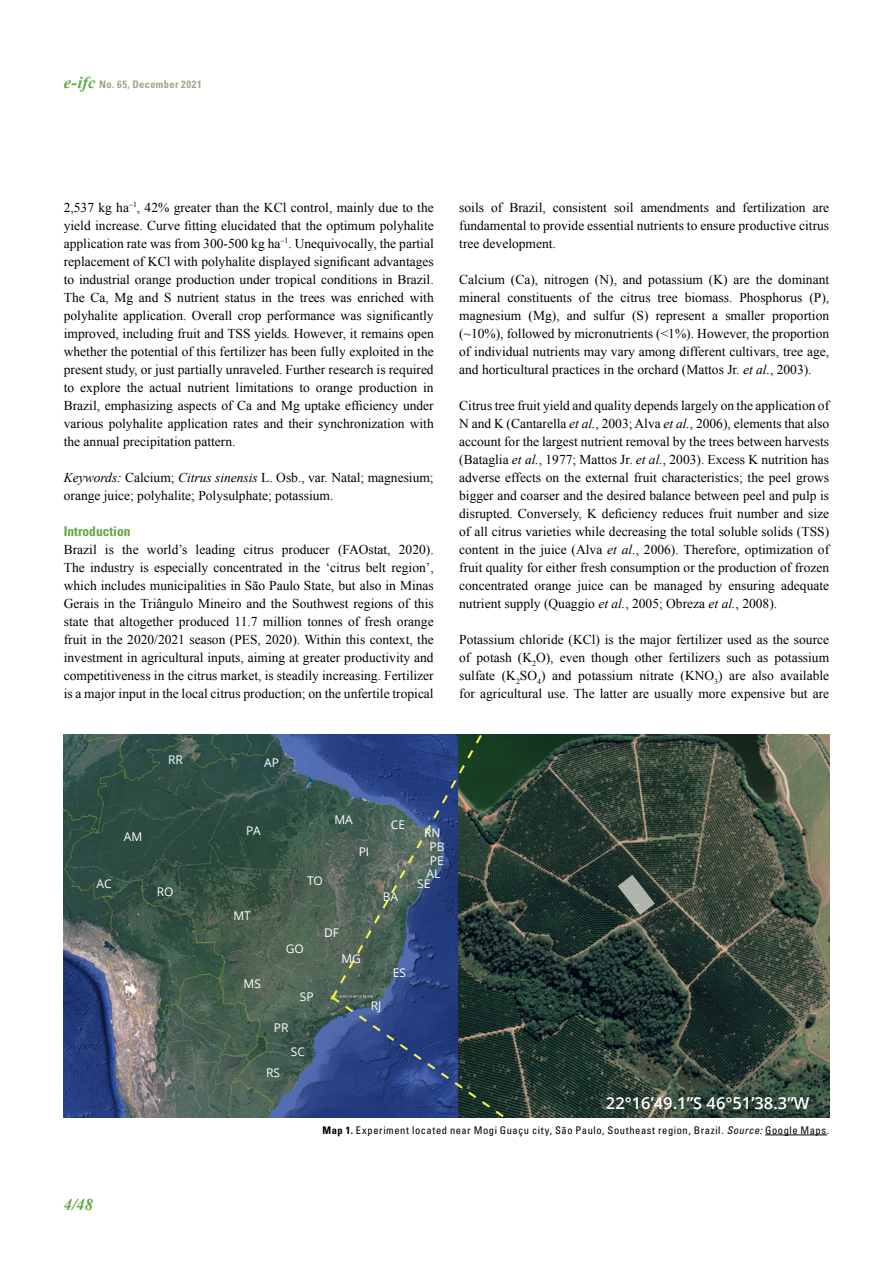
<style>
.page{position:relative;width:893px;height:1263px;background:#fff}
.page>*{position:absolute;margin:0;border:0;box-sizing:border-box;transform-origin:0 0}
.t1{font:600 16.5px "Open Sans";color:#fff}
.t2{font:italic 700 16.5px "Times New Roman";color:#5fa841}
.t3{font:13.5px/18px "Times New Roman";color:#000;text-align:justify}
.t4{font:700 condensed 13.5px "Univers LT Std";color:#5fa841}
.t5{font:12px/13.6px "Open Sans";color:#fff}
.t6{font:condensed 10.5px "Univers LT Pro";letter-spacing:.05em;color:#000}
.t7{font:700 condensed 10.5px "Univers LT Std";letter-spacing:.035em;color:#aaa290}
.s1{font-family:"Times New Roman";font-style:italic;font-stretch:normal;font-size:16.5px;color:#5fa841}
.s2{font-style:italic}
.s3{font-family:"Univers LT Std";font-weight:700}
</style>
<div class="page">
<img style="left:64px;top:734px;width:765px;height:383px">
<svg style="left:329px;top:734px;width:177px;height:384px"></svg>
<svg style="left:618px;top:875px;width:37px;height:40px"></svg>
<hr style="left:765px;top:1135px;width:62px;height:1px;background:#000">
<p class="t7" style="left:64px;top:78px;width:139px"><span class="s1">e-ifc</span> No. 65, December 2021</p>
<p class="t3" style="left:64px;top:198px;width:371px">2,537 kg ha<sup>–1</sup>, 42% greater than the KCl control, mainly due to the yield increase. Curve fitting elucidated that the optimum polyhalite application rate was from 300-500 kg ha<sup>–1</sup>. Unequivocally, the partial replacement of KCl with polyhalite displayed significant advantages to industrial orange production under tropical conditions in Brazil.<br>The Ca, Mg and S nutrient status in the trees was enriched with polyhalite application. Overall crop performance was significantly improved, including fruit and TSS yields. However, it remains open whether the potential of this fertilizer has been fully exploited in the present study, or just partially unraveled. Further research is required to explore the actual nutrient limitations to orange production in Brazil, emphasizing aspects of Ca and Mg uptake efficiency under various polyhalite application rates and their synchronization with the annual precipitation pattern.</p>
<p class="t3" style="left:64px;top:468px;width:371px"><span class="s2">Keywords:</span> Calcium; <span class="s2">Citrus sinensis</span> L. Osb., var. Natal; magnesium; orange juice; polyhalite; Polysulphate; potassium.</p>
<p class="t4" style="left:64px;top:523px;width:68px">Introduction</p>
<p class="t3" style="left:64px;top:540px;width:371px">Brazil is the world’s leading citrus producer (FAOstat, 2020).<br>The industry is especially concentrated in the ‘citrus belt region’, which includes municipalities in São Paulo State, but also in Minas Gerais in the Triângulo Mineiro and the Southwest regions of this state that altogether produced 11.7 million tonnes of fresh orange fruit in the 2020/2021 season (PES, 2020). Within this context, the investment in agricultural inputs, aiming at greater productivity and competitiveness in the citrus market, is steadily increasing. Fertilizer is a major input in the local citrus production; on the unfertile tropical</p>
<p class="t3" style="left:459px;top:198px;width:371px">soils of Brazil, consistent soil amendments and fertilization are fundamental to provide essential nutrients to ensure productive citrus tree development.</p>
<p class="t3" style="left:459px;top:270px;width:371px">Calcium (Ca), nitrogen (N), and potassium (K) are the dominant mineral constituents of the citrus tree biomass. Phosphorus (P), magnesium (Mg), and sulfur (S) represent a smaller proportion (~10%), followed by micronutrients (&lt;1%). However, the proportion of individual nutrients may vary among different cultivars, tree age, and horticultural practices in the orchard (Mattos Jr. <span class="s2">et al.</span>, 2003).</p>
<p class="t3" style="left:459px;top:396px;width:371px">Citrus tree fruit yield and quality depends largely on the application of N and K (Cantarella <span class="s2">et al.</span>, 2003; Alva <span class="s2">et al.</span>, 2006), elements that also account for the largest nutrient removal by the trees between harvests (Bataglia <span class="s2">et al.</span>, 1977; Mattos Jr. <span class="s2">et al.</span>, 2003). Excess K nutrition has adverse effects on the external fruit characteristics; the peel grows bigger and coarser and the desired balance between peel and pulp is disrupted. Conversely, K deficiency reduces fruit number and size of all citrus varieties while decreasing the total soluble solids (TSS) content in the juice (Alva <span class="s2">et al.</span>, 2006). Therefore, optimization of fruit quality for either fresh consumption or the production of frozen concentrated orange juice can be managed by ensuring adequate nutrient supply (Quaggio <span class="s2">et al.</span>, 2005; Obreza <span class="s2">et al.</span>, 2008).</p>
<p class="t3" style="left:459px;top:630px;width:371px">Potassium chloride (KCl) is the major fertilizer used as the source of potash (K<sub>2</sub>O), even though other fertilizers such as potassium sulfate (K<sub>2</sub>SO<sub>4</sub>) and potassium nitrate (KNO<sub>3</sub>) are also available for agricultural use. The latter are usually more expensive but are</p>
<p class="t5" style="left:168px;top:752px;width:16px">RR</p>
<p class="t5" style="left:124px;top:829px;width:20px">AM</p>
<p class="t5" style="left:97px;top:876px;width:17px">AC</p>
<p class="t5" style="left:157px;top:884px;width:18px">RO</p>
<p class="t5" style="left:264px;top:755px;width:16px">AP</p>
<p class="t5" style="left:246px;top:823px;width:16px">PA</p>
<p class="t5" style="left:233px;top:908px;width:19px">MT</p>
<p class="t5" style="left:244px;top:976px;width:19px">MS</p>
<p class="t5" style="left:334px;top:812px;width:20px">MA</p>
<p class="t5" style="left:307px;top:873px;width:17px">TO</p>
<p class="t5" style="left:324px;top:925px;width:16px">DF</p>
<p class="t5" style="left:359px;top:844px;width:12px">PI</p>
<p class="t5" style="left:286px;top:942px;width:20px">GO</p>
<p class="t5" style="left:341px;top:951px;width:21px">MG</p>
<p class="t5" style="left:391px;top:817px;width:16px">CE</p>
<p class="t5" style="left:383px;top:890px;width:17px">BA</p>
<p class="t5" style="left:393px;top:965px;width:15px">ES</p>
<p class="t5" style="left:274px;top:1020px;width:16px">PR</p>
<p class="t5" style="left:300px;top:990px;width:15px">SP</p>
<p class="t5" style="left:291px;top:1045px;width:16px">SC</p>
<p class="t5" style="left:371px;top:998px;width:12px">RJ</p>
<p class="t5" style="left:266px;top:1065px;width:16px">RS</p>
<p class="t5" style="left:424px;top:826px;width:22px">RN<br>PB<br>PE<br>AL</p>
<p class="t5" style="left:417px;top:876px;width:15px">SE</p>
<p class="t2" style="left:64px;top:1193px;width:31px">4/48</p>
<p class="t1" style="left:606px;top:1091px;width:205px">22°16’49.1”S 46°51’38.3”W</p>
<p class="t6" style="left:322px;top:1123px;width:508px"><span class="s3">Map 1.</span> Experiment located near Mogi Guaçu city, São Paulo, Southeast region, Brazil. <span class="s2">Source:</span> Google Maps.</p>
</div>
